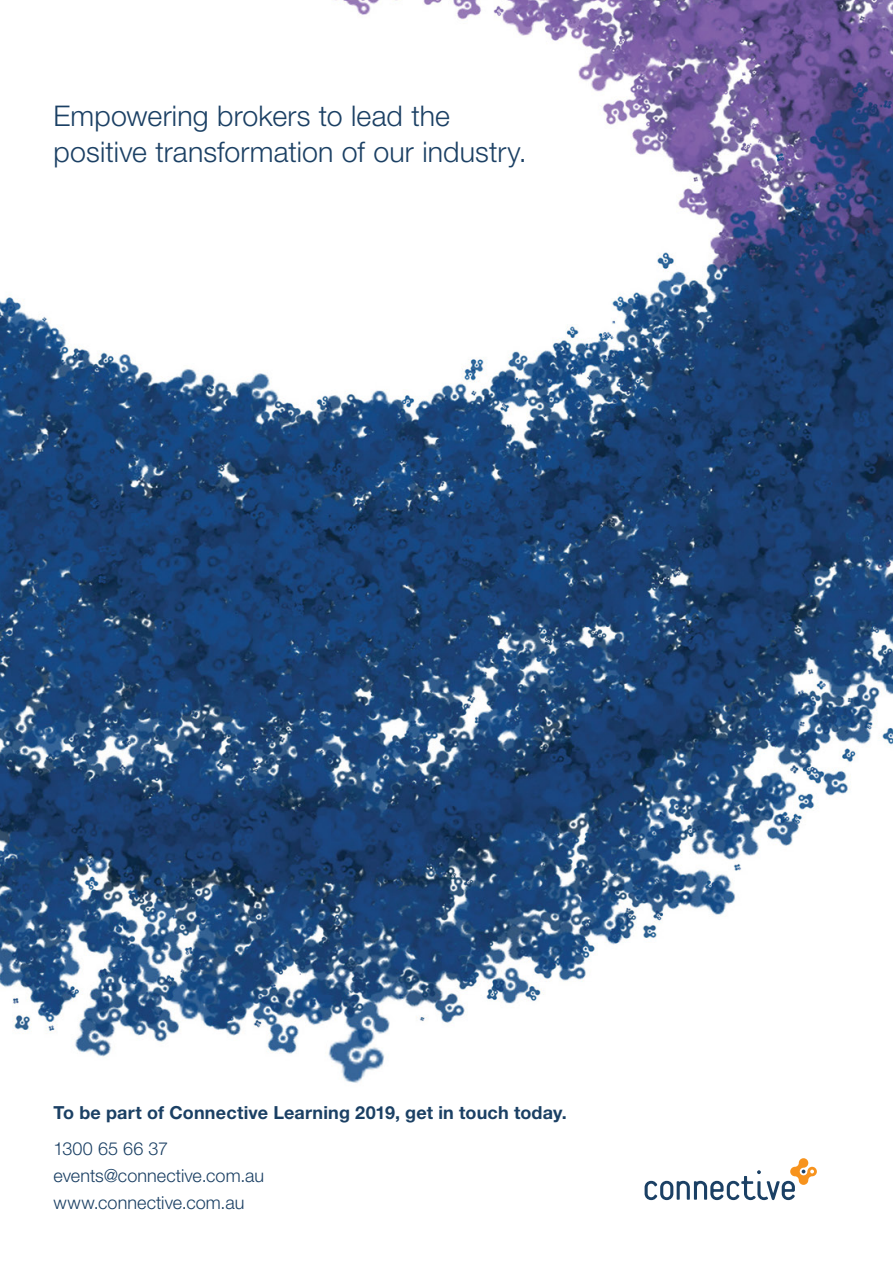
<style>
.page{position:relative;width:893px;height:1263px;background:#fff}
.page>*{position:absolute;margin:0;border:0;box-sizing:border-box;transform-origin:0 0}
.t1{font:300 28.5px/36.2px "Helvetica Neue LT Std";letter-spacing:.005em;color:#1b4064}
.t2{font:300 18px "Helvetica Neue LT Std";letter-spacing:.005em;color:#1b4064}
.t3{font:700 18px "Helvetica Neue LT Std";letter-spacing:.01em;color:#1b4064}
</style>
<div class="page">
<img style="left:0;top:0;width:893px;height:1201px">
<svg style="left:645px;top:1158px;width:172px;height:42px"></svg>
<p class="t1" style="left:54px;top:98px;width:475px">Empowering brokers to lead the positive transformation of our industry.</p>
<p class="t3" style="left:54px;top:1101px;width:515px">To be part of Connective Learning 2019, get in touch today.</p>
<p class="t2" style="left:54px;top:1137px;width:116px">1300 65 66 37</p>
<p class="t2" style="left:54px;top:1165px;width:212px">events@connective.com.au</p>
<p class="t2" style="left:54px;top:1192px;width:192px">www.connective.com.au</p>
</div>
